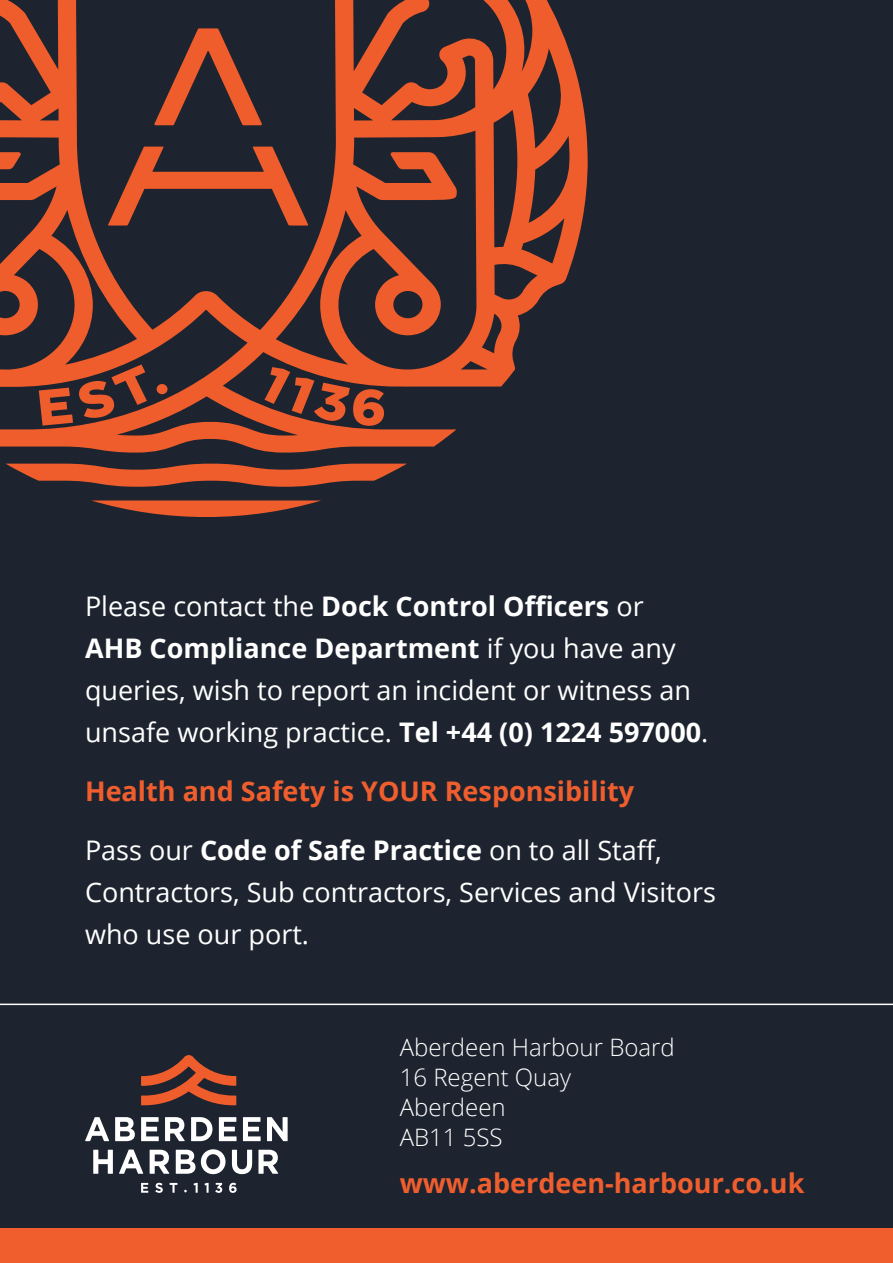
<style>
.page{position:relative;width:893px;height:1263px;background:#1e242f}
.page>*{position:absolute;margin:0;border:0;box-sizing:border-box;transform-origin:0 0}
.t1{font:27px/42px "Open Sans";color:#fff}
.t2{font:700 27px "Open Sans";color:#f05e2e}
.t3{font:300 24px/30px "Open Sans";color:#fff}
.s1{font-weight:700}
</style>
<div class="page">
<svg style="left:85px;top:1117px;width:24px;height:24px"></svg>
<svg style="left:115px;top:1117px;width:20px;height:24px"></svg>
<svg style="left:141px;top:1117px;width:18px;height:24px"></svg>
<svg style="left:165px;top:1117px;width:20px;height:24px"></svg>
<svg style="left:191px;top:1117px;width:21px;height:24px"></svg>
<svg style="left:219px;top:1117px;width:18px;height:24px"></svg>
<svg style="left:243px;top:1117px;width:18px;height:24px"></svg>
<svg style="left:267px;top:1117px;width:21px;height:24px"></svg>
<svg style="left:93px;top:1150px;width:20px;height:24px"></svg>
<svg style="left:119px;top:1149px;width:24px;height:25px"></svg>
<svg style="left:150px;top:1150px;width:19px;height:24px"></svg>
<svg style="left:176px;top:1150px;width:19px;height:24px"></svg>
<svg style="left:201px;top:1149px;width:25px;height:25px"></svg>
<svg style="left:232px;top:1150px;width:20px;height:24px"></svg>
<svg style="left:258px;top:1150px;width:20px;height:24px"></svg>
<svg style="left:141px;top:1183px;width:7px;height:10px"></svg>
<svg style="left:155px;top:1183px;width:8px;height:10px"></svg>
<svg style="left:170px;top:1183px;width:7px;height:10px"></svg>
<svg style="left:194px;top:1183px;width:4px;height:10px"></svg>
<svg style="left:204px;top:1183px;width:5px;height:10px"></svg>
<svg style="left:215px;top:1183px;width:7px;height:10px"></svg>
<svg style="left:229px;top:1183px;width:8px;height:10px"></svg>
<svg style="left:141px;top:1055px;width:95px;height:50px"></svg>
<hr style="left:0;top:1003px;width:893px;height:2px;background:#fff">
<svg style="left:0;top:0;width:588px;height:517px"></svg>
<div style="left:0;top:1229px;width:893px;height:34px;background:#f05e2e"></div>
<p class="t1" style="left:85px;top:584px;width:625px">Please contact the <span class="s1">Dock Control Officers</span> or<br><span class="s1">AHB Compliance Department</span> if you have any queries, wish to report an incident or witness an unsafe working practice. <span class="s1">Tel +44 (0) 1224 597000</span>.</p>
<p class="t2" style="left:85px;top:772px;width:551px">Health and Safety is YOUR Responsibility</p>
<p class="t1" style="left:85px;top:828px;width:632px">Pass our <span class="s1">Code of Safe Practice</span> on to all Staff,<br>Contractors, Sub contractors, Services and Visitors who use our port.</p>
<p class="t3" style="left:400px;top:1031px;width:277px">Aberdeen Harbour Board<br>16 Regent Quay<br>Aberdeen<br>AB11 5SS</p>
<p class="t2" style="left:400px;top:1164px;width:406px">www.aberdeen-harbour.co.uk</p>
</div>
